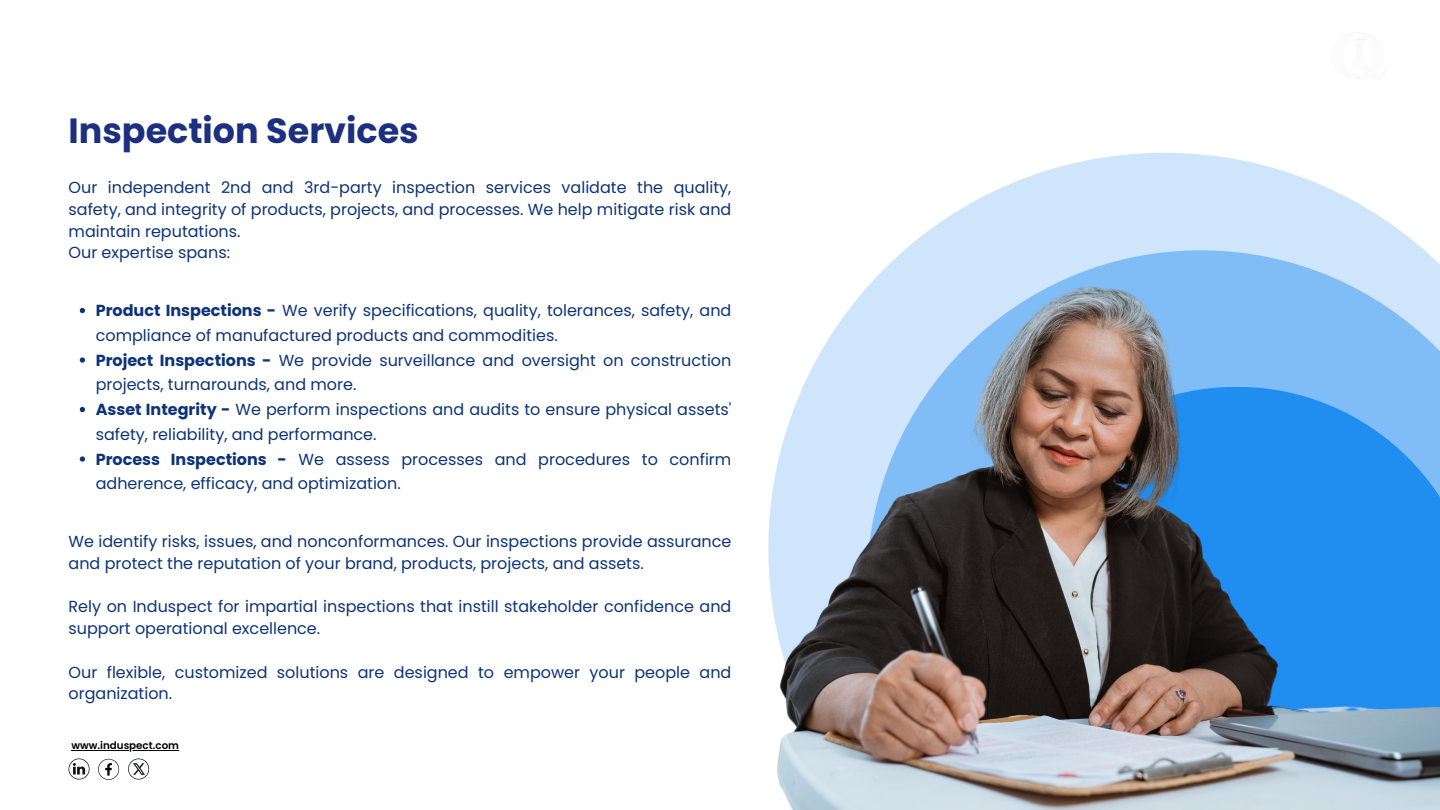
<style>
.page{position:relative;width:1440px;height:810px;background:#fff}
.page>*{position:absolute;margin:0;border:0;box-sizing:border-box;transform-origin:0 0}
.t1{font:700 35px "Poppins";color:#1c2f80}
.t2{font:16px/21.8px "Poppins";color:#0d3477}
.t3{font:600 10.3px "Poppins";color:#000}
.s1{font-weight:700}
</style>
<div class="page">
<svg style="left:1049px;top:153px;width:230px;height:17px;fill:#cee5fb"></svg>
<svg style="left:98px;top:759px;width:21px;height:21px"></svg>
<svg style="left:69px;top:759px;width:21px;height:21px"></svg>
<svg style="left:128px;top:759px;width:20px;height:21px"></svg>
<img style="left:129px;top:764px;width:20px;height:10px">
<img style="left:72px;top:762px;width:14px;height:14px">
<img style="left:768px;top:170px;width:672px;height:640px">
<svg style="left:80px;top:308px;width:5px;height:5px"></svg>
<svg style="left:80px;top:357px;width:5px;height:6px"></svg>
<svg style="left:80px;top:407px;width:5px;height:5px"></svg>
<svg style="left:80px;top:456px;width:5px;height:6px"></svg>
<hr style="left:71px;top:750px;width:108px;height:1px;background:#000">
<p class="t1" style="left:69px;top:107px;width:352px">Inspection Services</p>
<p class="t2" style="left:69px;top:177px;width:664px;text-align:justify">Our independent 2nd and 3rd-party inspection services validate the quality, safety, and integrity of products, projects, and processes. We help mitigate risk and maintain reputations.</p>
<p class="t2" style="left:69px;top:242px;width:163px">Our expertise spans:</p>
<p class="t2" style="left:96px;top:298px;width:637px;line-height:24.8px"><span class="s1">Product Inspections -</span> We verify specifications, quality, tolerances, safety, and compliance of manufactured products and commodities.</p>
<p class="t2" style="left:96px;top:348px;width:637px;line-height:24.8px"><span class="s1">Project Inspections -</span> We provide surveillance and oversight on construction projects, turnarounds, and more.</p>
<p class="t2" style="left:96px;top:397px;width:637px;line-height:24.8px"><span class="s1">Asset Integrity -</span> We perform inspections and audits to ensure physical assets' safety, reliability, and performance.</p>
<p class="t2" style="left:96px;top:447px;width:637px;line-height:24.8px"><span class="s1">Process Inspections -</span> We assess processes and procedures to confirm adherence, efficacy, and optimization.</p>
<p class="t2" style="left:69px;top:531px;width:664px">We identify risks, issues, and nonconformances. Our inspections provide assurance and protect the reputation of your brand, products, projects, and assets.</p>
<p class="t2" style="left:69px;top:596px;width:664px">Rely on Induspect for impartial inspections that instill stakeholder confidence and support operational excellence.</p>
<p class="t2" style="left:69px;top:661px;width:664px">Our flexible, customized solutions are designed to empower your people and organization.</p>
<p class="t3" style="left:71px;top:738px;width:109px">www.induspect.com</p>
</div>
